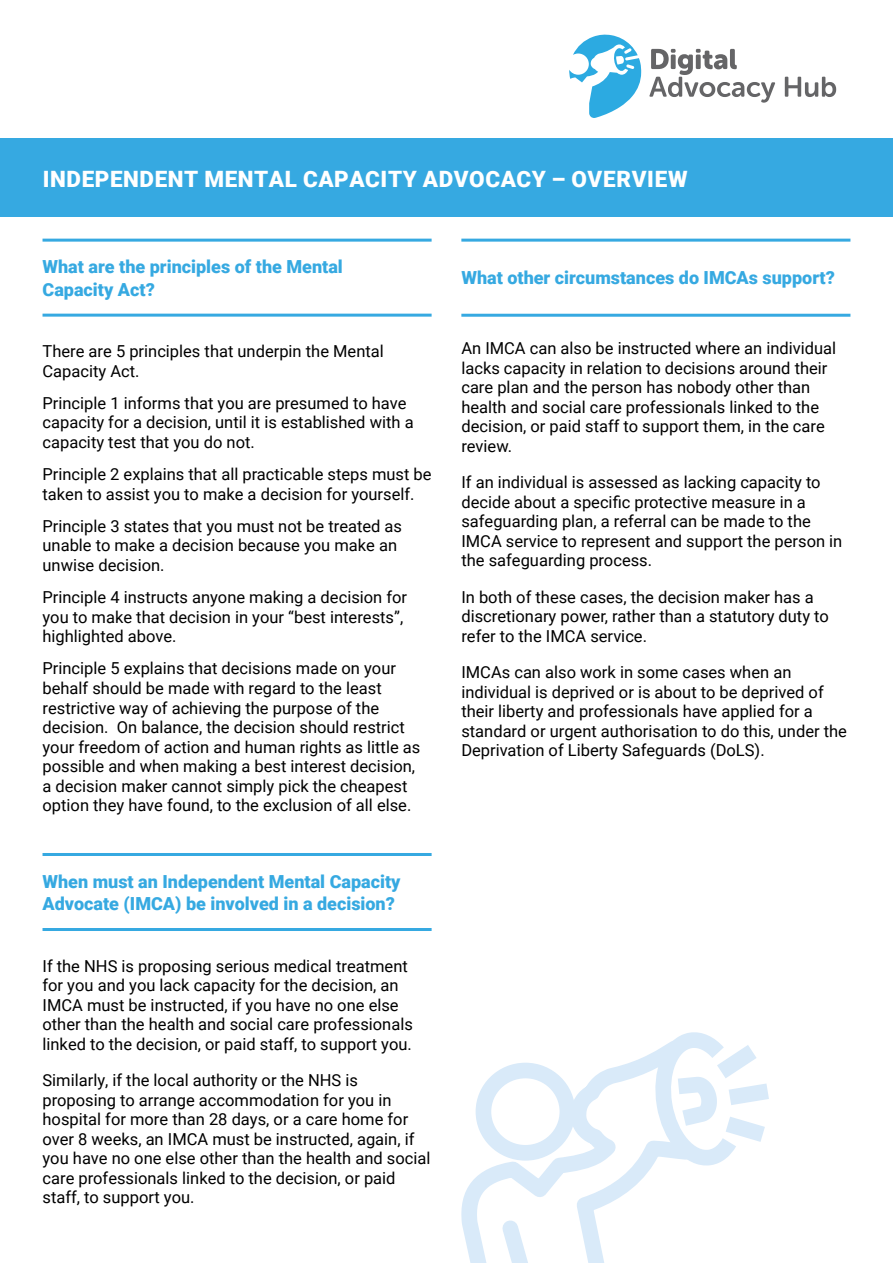
<style>
.page{position:relative;width:893px;height:1263px;background:#fff}
.page>*{position:absolute;margin:0;border:0;box-sizing:border-box;transform-origin:0 0}
.t1{font:900 22.5px "Roboto";letter-spacing:.025em;color:#fff}
.t2{font:900 18px/22.5px "Roboto";color:#36a9e1}
.t3{font:16.5px/19.5px "Roboto";color:#000}
</style>
<div class="page">
<svg style="left:569px;top:34px;width:72px;height:84px"></svg>
<svg style="left:649px;top:49px;width:126px;height:54px"></svg>
<svg style="left:785px;top:77px;width:51px;height:20px"></svg>
<div style="left:0;top:138px;width:893px;height:79px;background:#36a9e1"></div>
<svg style="left:461px;top:1169px;width:189px;height:94px"></svg>
<svg style="left:475px;top:1032px;width:294px;height:137px"></svg>
<hr style="left:43px;top:239px;width:389px;height:3px;background:#36a9e1">
<hr style="left:43px;top:314px;width:389px;height:3px;background:#36a9e1">
<hr style="left:43px;top:853px;width:389px;height:3px;background:#36a9e1">
<hr style="left:43px;top:928px;width:389px;height:3px;background:#36a9e1">
<hr style="left:461px;top:239px;width:389px;height:3px;background:#36a9e1">
<hr style="left:461px;top:314px;width:389px;height:3px;background:#36a9e1">
<h1 class="t1" style="left:43px;top:163px;width:646px">INDEPENDENT MENTAL CAPACITY ADVOCACY – OVERVIEW</h1>
<p class="t2" style="left:43px;top:255px;width:302px">What are the principles of the Mental<br>Capacity Act?</p>
<p class="t3" style="left:43px;top:341px;width:343px">There are 5 principles that underpin the Mental<br>Capacity Act.</p>
<p class="t3" style="left:43px;top:393px;width:373px">Principle 1 informs that you are presumed to have capacity for a decision, until it is established with a capacity test that you do not.</p>
<p class="t3" style="left:43px;top:464px;width:391px">Principle 2 explains that all practicable steps must be taken to assist you to make a decision for yourself.</p>
<p class="t3" style="left:43px;top:516px;width:361px">Principle 3 states that you must not be treated as unable to make a decision because you make an unwise decision.</p>
<p class="t3" style="left:43px;top:587px;width:366px">Principle 4 instructs anyone making a decision for you to make that decision in your “best interests”, highlighted above.</p>
<p class="t3" style="left:43px;top:658px;width:379px">Principle 5 explains that decisions made on your behalf should be made with regard to the least restrictive way of achieving the purpose of the decision. On balance, the decision should restrict your freedom of action and human rights as little as possible and when making a best interest decision, a decision maker cannot simply pick the cheapest option they have found, to the exclusion of all else.</p>
<p class="t2" style="left:43px;top:869px;width:360px">When must an Independent Mental Capacity<br>Advocate (IMCA) be involved in a decision?</p>
<p class="t3" style="left:43px;top:955px;width:372px">If the NHS is proposing serious medical treatment for you and you lack capacity for the decision, an IMCA must be instructed, if you have no one else other than the health and social care professionals linked to the decision, or paid staff, to support you.</p>
<p class="t3" style="left:43px;top:1070px;width:389px">Similarly, if the local authority or the NHS is proposing to arrange accommodation for you in hospital for more than 28 days, or a care home for over 8 weeks, an IMCA must be instructed, again, if you have no one else other than the health and social care professionals linked to the decision, or paid staff, to support you.</p>
<p class="t2" style="left:461px;top:265px;width:375px">What other circumstances do IMCAs support?</p>
<p class="t3" style="left:461px;top:338px;width:376px">An IMCA can also be instructed where an individual lacks capacity in relation to decisions around their care plan and the person has nobody other than health and social care professionals linked to the decision, or paid staff to support them, in the care review.</p>
<p class="t3" style="left:461px;top:472px;width:382px">If an individual is assessed as lacking capacity to decide about a specific protective measure in a safeguarding plan, a referral can be made to the IMCA service to represent and support the person in the safeguarding process.</p>
<p class="t3" style="left:461px;top:586px;width:369px">In both of these cases, the decision maker has a discretionary power, rather than a statutory duty to refer to the IMCA service.</p>
<p class="t3" style="left:461px;top:662px;width:387px">IMCAs can also work in some cases when an individual is deprived or is about to be deprived of their liberty and professionals have applied for a standard or urgent authorisation to do this, under the Deprivation of Liberty Safeguards (DoLS).</p>
</div>
